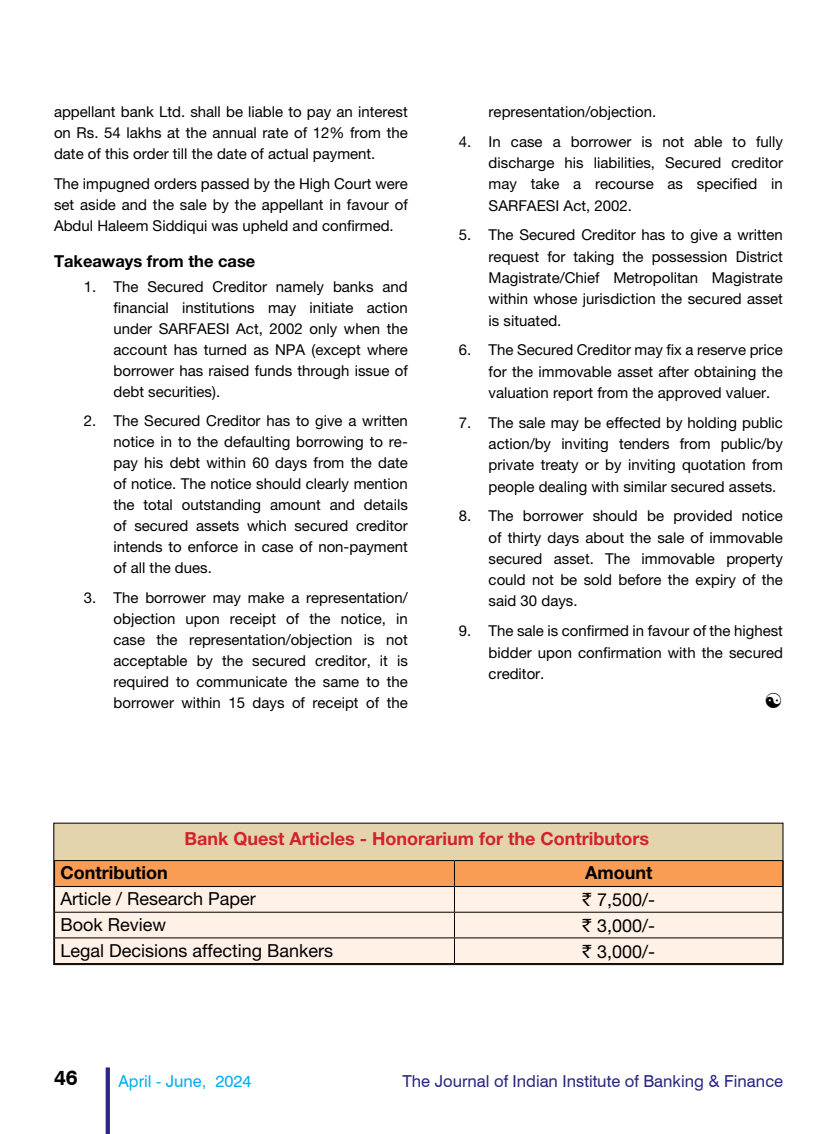
<style>
.page{position:relative;width:837px;height:1134px;background:#fff}
.page>*{position:absolute;margin:0;border:0;box-sizing:border-box;transform-origin:0 0}
.t1{font:700 21px "Swiss 721 BT";color:#000}
.t2{font:18px "Helvetica Neue LT Pro";color:#000}
.t3{font:700 18px "Helvetica Neue LT Pro";color:#d2232a}
.t4{font:700 18px "Helvetica Neue LT Pro";color:#000}
.t5{font:16.5px "Swiss 721 BT";color:#282781}
.t6{font:700 16.5px "Helvetica Neue LT Pro";color:#000}
.t7{font:16.5px "Swiss 721 BT";color:#00aeef}
.t8{font:15px/21px "Helvetica Neue LT Pro";color:#000;text-align:justify}
.s1{font-family:"Rupee Foradian"}
</style>
<div class="page">
<svg style="left:106px;top:1067px;width:4px;height:67px"></svg>
<div style="left:54px;top:823px;width:729px;height:142px;background:#e3d4ad"></div>
<hr style="left:54px;top:860px;width:400px;height:1px;background:#000">
<hr style="left:454px;top:860px;width:329px;height:1px;background:#000">
<svg style="left:55px;top:861px;width:729px;height:102px"></svg>
<hr style="left:54px;top:886px;width:400px;height:1px;background:#000">
<hr style="left:454px;top:886px;width:329px;height:1px;background:#000">
<div style="left:53px;top:823px;width:730px;height:142px;border:1px solid #000"></div>
<p class="t8" style="left:54px;top:101px;width:355px">appellant bank Ltd. shall be liable to pay an interest on Rs. 54 lakhs at the annual rate of 12% from the date of this order till the date of actual payment.</p>
<p class="t8" style="left:54px;top:173px;width:355px">The impugned orders passed by the High Court were set aside and the sale by the appellant in favour of Abdul Haleem Siddiqui was upheld and confirmed.</p>
<p class="t6" style="left:54px;top:250px;width:203px">Takeaways from the case</p>
<p class="t8" style="left:114px;top:276px;width:296px;text-indent:-30px">1. The Secured Creditor namely banks and financial institutions may initiate action under SARFAESI Act, 2002 only when the account has turned as NPA (except where borrower has raised funds through issue of debt securities).</p>
<p class="t8" style="left:114px;top:410px;width:296px;text-indent:-30px">2. The Secured Creditor has to give a written notice in to the defaulting borrowing to re&shy;pay his debt within 60 days from the date of notice. The notice should clearly mention the total outstanding amount and details of secured assets which secured creditor intends to enforce in case of non-payment of all the dues.</p>
<p class="t8" style="left:114px;top:587px;width:296px;text-indent:-30px">3. The borrower may make a representation/ objection upon receipt of the notice, in case the representation/objection is not acceptable by the secured creditor, it is required to communicate the same to the borrower within 15 days of receipt of the</p>
<p class="t8" style="left:489px;top:101px;width:169px">representation/objection.</p>
<p class="t8" style="left:489px;top:131px;width:296px;text-indent:-30px">4. In case a borrower is not able to fully discharge his liabilities, Secured creditor may take a recourse as specified in SARFAESI Act, 2002.</p>
<p class="t8" style="left:489px;top:224px;width:296px;text-indent:-30px">5. The Secured Creditor has to give a written request for taking the possession District Magistrate/Chief Metropolitan Magistrate within whose jurisdiction the secured asset is situated.</p>
<p class="t8" style="left:489px;top:339px;width:296px;text-indent:-30px">6. The Secured Creditor may fix a reserve price for the immovable asset after obtaining the valuation report from the approved valuer.</p>
<p class="t8" style="left:489px;top:411px;width:296px;text-indent:-30px">7. The sale may be effected by holding public action/by inviting tenders from public/by private treaty or by inviting quotation from people dealing with similar secured assets.</p>
<p class="t8" style="left:489px;top:505px;width:296px;text-indent:-30px">8. The borrower should be provided notice of thirty days about the sale of immovable secured asset. The immovable property could not be sold before the expiry of the said 30 days.</p>
<p class="t8" style="left:489px;top:620px;width:296px;text-indent:-30px">9. The sale is confirmed in favour of the highest bidder upon confirmation with the secured creditor.</p>
<p class="t3" style="left:184px;top:827px;width:466px">Bank Quest Articles - Honorarium for the Contributors</p>
<p class="t4" style="left:61px;top:862px;width:109px">Contribution</p>
<p class="t4" style="left:585px;top:862px;width:69px">Amount</p>
<p class="t2" style="left:61px;top:888px;width:197px">Article / Research Paper</p>
<p class="t2" style="left:582px;top:889px;width:74px"><span class="s1">`</span> 7,500/-</p>
<p class="t2" style="left:61px;top:914px;width:107px">Book Review</p>
<p class="t2" style="left:582px;top:915px;width:74px"><span class="s1">`</span> 3,000/-</p>
<p class="t2" style="left:61px;top:940px;width:274px">Legal Decisions affecting Bankers</p>
<p class="t2" style="left:582px;top:940px;width:74px"><span class="s1">`</span> 3,000/-</p>
<h1 class="t1" style="left:54px;top:1063px;width:25px">46</h1>
<p class="t7" style="left:118px;top:1070px;width:135px">April - June, 2024</p>
<p class="t5" style="left:402px;top:1070px;width:382px">The Journal of Indian Institute of Banking &amp; Finance</p>
</div>
